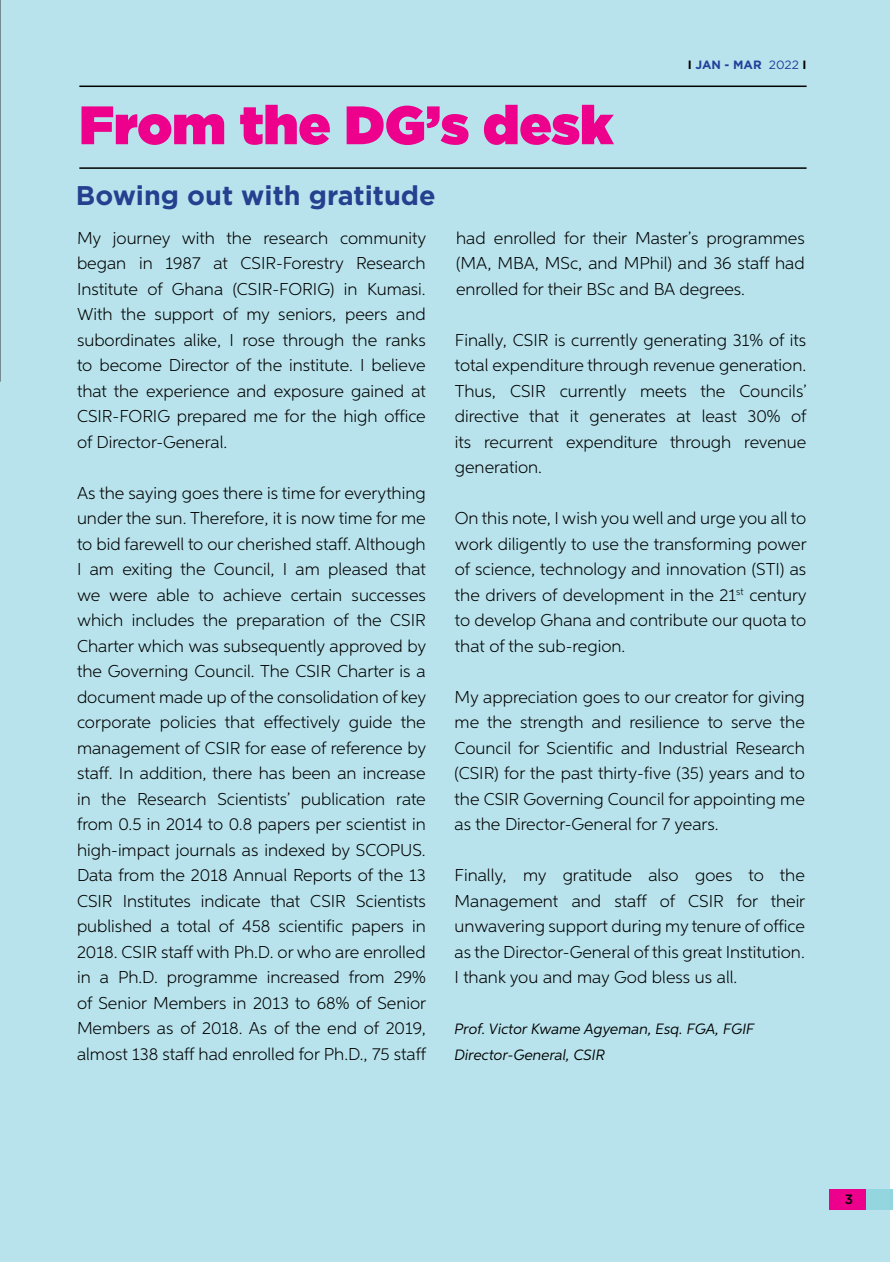
<style>
.page{position:relative;width:893px;height:1263px;background:#fff}
.page>*{position:absolute;margin:0;border:0;box-sizing:border-box;transform-origin:0 0}
.t1{font:900 54px "Gotham";color:#ec008c}
.t2{font:700 27px "Gotham";color:#25408f}
.t3{font:300 17.25px/25.5px "Aspira";color:#000;text-align:justify}
.t4{font:italic 15px/25.5px "Aspira";color:#000}
.t5{font:500 13.5px "Gotham";color:#000}
.t6{font:700 12px "Gotham";color:#21409a}
.s1{color:#000}
.s2{font-weight:400}
</style>
<div class="page">
<div style="left:0;top:0;width:890px;height:1261px;background:#b8e3ec"></div>
<div style="left:829px;top:1189px;width:64px;height:21px;background:#93d6df"></div>
<div style="left:829px;top:1189px;width:36px;height:21px;background:#ec008c"></div>
<svg style="left:0;top:0;width:1px;height:382px"></svg>
<hr style="left:79px;top:86px;width:728px;height:1px;background:#000">
<hr style="left:79px;top:167px;width:728px;height:2px;background:#000">
<h1 class="t1" style="left:79px;top:86px;width:535px">From the DG’s desk</h1>
<h2 class="t2" style="left:76px;top:180px;width:361px">Bowing out with gratitude</h2>
<p class="t6" style="left:688px;top:58px;width:120px"><span class="s1">I</span> JAN - MAR <span class="s2">2022</span> <span class="s1">I</span></p>
<p class="t3" style="left:77px;top:225px;width:351px">My journey with the research community began in 1987 at CSIR-Forestry Research Institute of Ghana (CSIR-FORIG) in Kumasi.<br>With the support of my seniors, peers and subordinates alike, I rose through the ranks to become Director of the institute. I believe that the experience and exposure gained at CSIR-FORIG prepared me for the high office of Director-General.</p>
<p class="t3" style="left:77px;top:480px;width:351px">As the saying goes there is time for everything under the sun. Therefore, it is now time for me to bid farewell to our cherished staff. Although I am exiting the Council, I am pleased that we were able to achieve certain successes which includes the preparation of the CSIR Charter which was subsequently approved by the Governing Council. The CSIR Charter is a document made up of the consolidation of key corporate policies that effectively guide the management of CSIR for ease of reference by staff. In addition, there has been an increase in the Research Scientists’ publication rate from 0.5 in 2014 to 0.8 papers per scientist in high-impact journals as indexed by SCOPUS.<br>Data from the 2018 Annual Reports of the 13<br>CSIR Institutes indicate that CSIR Scientists published a total of 458 scientific papers in 2018. CSIR staff with Ph.D. or who are enrolled in a Ph.D. programme increased from 29% of Senior Members in 2013 to 68% of Senior Members as of 2018. As of the end of 2019, almost 138 staff had enrolled for Ph.D., 75 staff</p>
<p class="t3" style="left:456px;top:225px;width:350px">had enrolled for their Master’s programmes (MA, MBA, MSc, and MPhil) and 36 staff had enrolled for their BSc and BA degrees.</p>
<p class="t3" style="left:455px;top:327px;width:353px">Finally, CSIR is currently generating 31% of its total expenditure through revenue generation.<br>Thus, CSIR currently meets the Councils’ directive that it generates at least 30% of its recurrent expenditure through revenue generation.</p>
<p class="t3" style="left:455px;top:505px;width:353px">On this note, I wish you well and urge you all to work diligently to use the transforming power of science, technology and innovation (STI) as the drivers of development in the 21<sup>st</sup> century to develop Ghana and contribute our quota to that of the sub-region.</p>
<p class="t3" style="left:455px;top:684px;width:352px">My appreciation goes to our creator for giving me the strength and resilience to serve the Council for Scientific and Industrial Research (CSIR) for the past thirty-five (35) years and to the CSIR Governing Council for appointing me as the Director-General for 7 years.</p>
<p class="t3" style="left:455px;top:862px;width:352px">Finally, my gratitude also goes to the Management and staff of CSIR for their unwavering support during my tenure of office as the Director-General of this great Institution.<br>I thank you and may God bless us all.</p>
<p class="t4" style="left:455px;top:1016px;width:301px">Prof. Victor Kwame Agyeman, Esq. FGA, FGIF<br>Director-General, CSIR</p>
<p class="t5" style="left:845px;top:1190px;width:10px">3</p>
</div>
